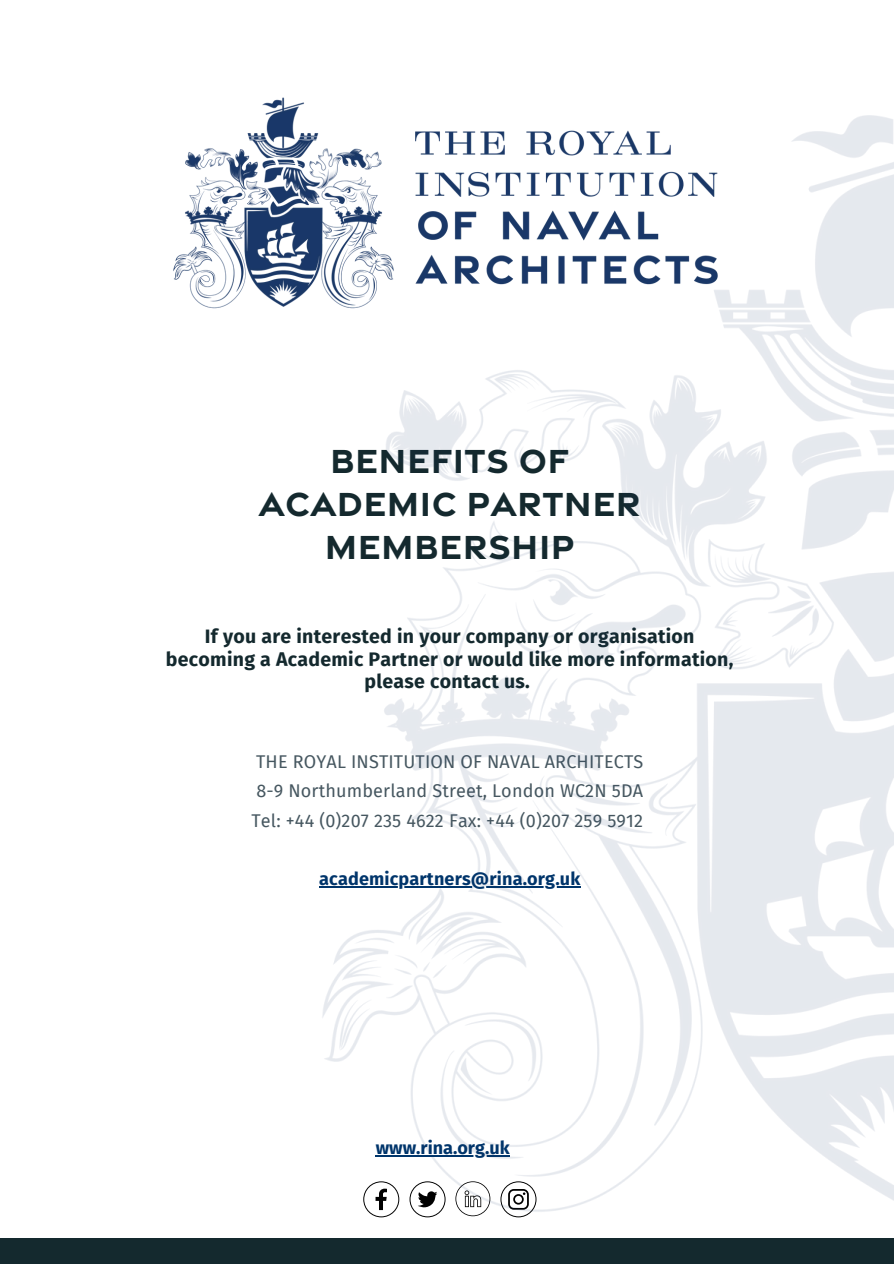
<style>
.page{position:relative;width:894px;height:1264px;background:#fff}
.page>*{position:absolute;margin:0;border:0;box-sizing:border-box;transform-origin:0 0}
.t1{font:700 36px/42.8px "Gravesend Sans";letter-spacing:.01em;color:#14292e;text-align:center}
.t2{font:700 19.5px/22.5px "Fira Sans";letter-spacing:.015em;color:#14292e;text-align:center}
.t3{font:18px/29.2px "Fira Sans";letter-spacing:.01em;color:#465760;text-align:justify}
.t4{font:700 18px "Fira Sans";letter-spacing:.01em;color:#00356b}
</style>
<div class="page">
<div style="left:0;top:1238px;width:893px;height:25px;background:#14292e"></div>
<img style="left:173px;top:97px;width:124px;height:212px">
<img style="left:297px;top:102px;width:596px;height:1116px">
<h1 class="t1" style="left:258px;top:438px;width:383px">BENEFITS OF<br>ACADEMIC PARTNER<br>MEMBERSHIP</h1>
<p class="t2" style="left:166px;top:625px;width:569px">If you are interested in your company or organisation becoming a Academic Partner or would like more information, please contact us.</p>
<p class="t3" style="left:251px;top:747px;width:393px">THE ROYAL INSTITUTION OF NAVAL ARCHITECTS 8-9 Northumberland Street, London WC2N 5DA Tel: +44 (0)207 235 4622 Fax: +44 (0)207 259 5912</p>
<p class="t4" style="left:319px;top:868px;width:262px">academicpartners@rina.org.uk</p>
<p class="t4" style="left:375px;top:1137px;width:135px">www.rina.org.uk</p>
</div>
